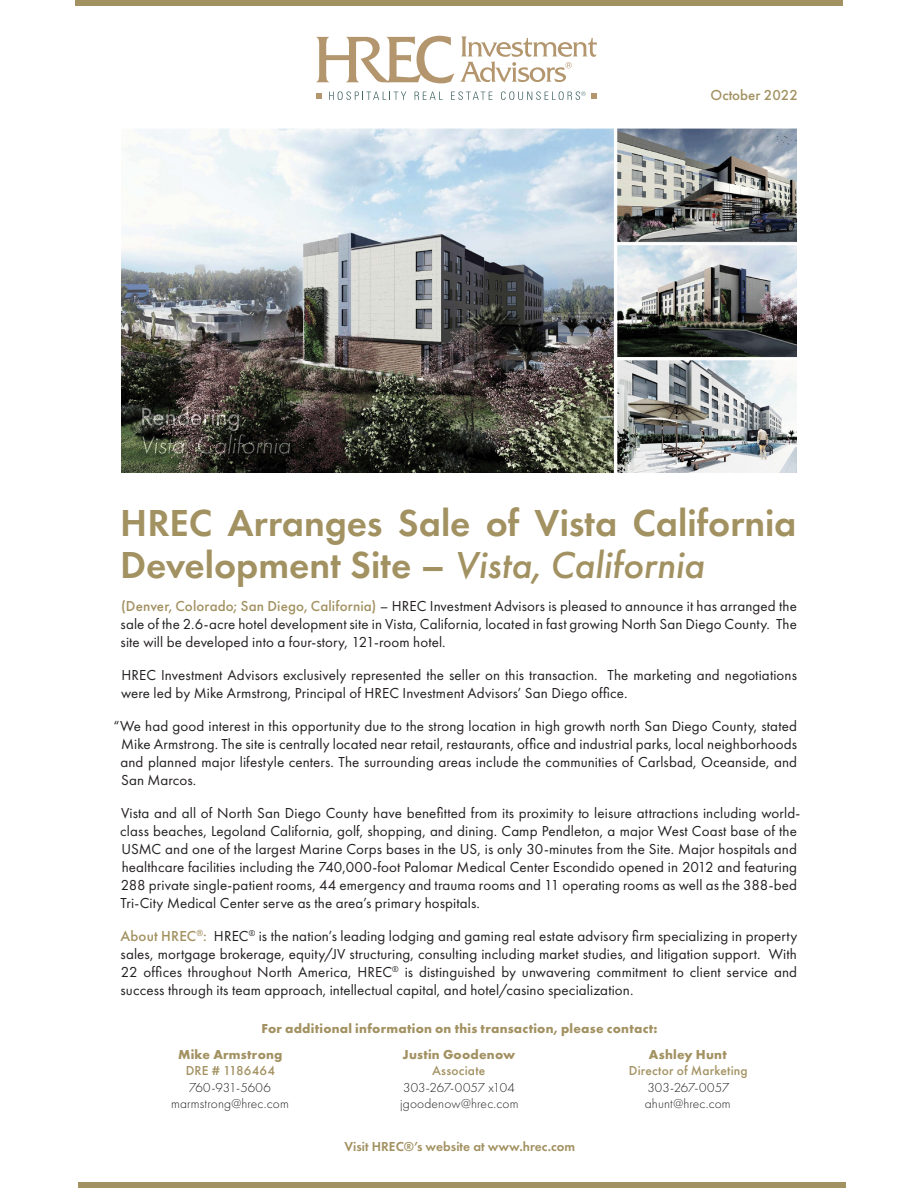
<style>
.page{position:relative;width:918px;height:1188px;background:#fff}
.page>*{position:absolute;margin:0;border:0;box-sizing:border-box;transform-origin:0 0}
.t1{font:600 39px/42px "Futura PT";color:#a29161}
.t2{font:15px/18px "Futura PT";letter-spacing:.01em;color:#231f20;text-align:justify}
.t3{font:500 15px "Futura PT";color:#a29161}
.t4{font:700 13.5px "Futura PT";letter-spacing:.015em;color:#a29161}
.t5{font:300 13.5px "Futura PT";letter-spacing:.01em;color:#231f20}
.t6{font:500 13.5px "Futura PT";letter-spacing:.015em;color:#a29161}
.t7{font:600 13.5px "Futura PT";color:#a29161}
.s1{font-weight:500;font-style:italic}
.s2{font-weight:500;color:#a29161}
</style>
<div class="page">
<img style="left:122px;top:129px;width:674px;height:343px">
<svg style="left:329px;top:91px;width:77px;height:9px"></svg>
<svg style="left:415px;top:92px;width:28px;height:8px"></svg>
<svg style="left:451px;top:91px;width:41px;height:9px"></svg>
<svg style="left:316px;top:36px;width:138px;height:47px"></svg>
<svg style="left:460px;top:36px;width:137px;height:46px"></svg>
<svg style="left:316px;top:93px;width:6px;height:6px"></svg>
<svg style="left:501px;top:91px;width:96px;height:9px"></svg>
<div style="left:75px;top:0;width:768px;height:6px;background:#a29161"></div>
<div style="left:78px;top:1182px;width:768px;height:6px;background:#a29161"></div>
<p class="t3" style="left:711px;top:86px;width:89px">October 2022</p>
<p class="t1" style="left:120px;top:501px;width:678px">HREC Arranges Sale of Vista California<br>Development Site – <span class="s1">Vista, California</span></p>
<p class="t2" style="left:121px;top:597px;width:678px"><span class="s2">(Denver, Colorado; San Diego, California)</span> – HREC Investment Advisors is pleased to announce it has arranged the sale of the 2.6-acre hotel development site in Vista, California, located in fast growing North San Diego County. The site will be developed into a four-story, 121-room hotel.</p>
<p class="t2" style="left:121px;top:666px;width:677px">HREC Investment Advisors exclusively represented the seller on this transaction. The marketing and negotiations were led by Mike Armstrong, Principal of HREC Investment Advisors’ San Diego office.</p>
<p class="t2" style="left:121px;top:717px;width:678px;text-indent:-7px">“We had good interest in this opportunity due to the strong location in high growth north San Diego County, stated Mike Armstrong. The site is centrally located near retail, restaurants, office and industrial parks, local neighborhoods and planned major lifestyle centers. The surrounding areas include the communities of Carlsbad, Oceanside, and San Marcos.</p>
<p class="t2" style="left:120px;top:804px;width:682px;text-align:left">Vista and all of North San Diego County have benefitted from its proximity to leisure attractions including world&shy;class beaches, Legoland California, golf, shopping, and dining. Camp Pendleton, a major West Coast base of the USMC and one of the largest Marine Corps bases in the US, is only 30-minutes from the Site. Major hospitals and healthcare facilities including the 740,000-foot Palomar Medical Center Escondido opened in 2012 and featuring 288 private single-patient rooms, 44 emergency and trauma rooms and 11 operating rooms as well as the 388-bed Tri-City Medical Center serve as the area’s primary hospitals.</p>
<p class="t2" style="left:120px;top:927px;width:678px"><span class="s2">About HREC</span><sup>®</sup><span class="s2">:</span> HREC<sup>®</sup> is the nation’s leading lodging and gaming real estate advisory firm specializing in property sales, mortgage brokerage, equity/JV structuring, consulting including market studies, and litigation support. With 22 offices throughout North America, HREC<sup>®</sup> is distinguished by unwavering commitment to client service and success through its team approach, intellectual capital, and hotel/casino specialization.</p>
<p class="t4" style="left:261px;top:1020px;width:398px">For additional information on this transaction, please contact:</p>
<p class="t4" style="left:178px;top:1046px;width:106px">Mike Armstrong</p>
<p class="t6" style="left:186px;top:1063px;width:91px">DRE # 1186464</p>
<p class="t5" style="left:189px;top:1080px;width:83px">760-931-5606</p>
<p class="t5" style="left:171px;top:1096px;width:119px">marmstrong@hrec.com</p>
<p class="t4" style="left:402px;top:1046px;width:114px">Justin Goodenow</p>
<p class="t6" style="left:432px;top:1063px;width:55px">Associate</p>
<p class="t5" style="left:403px;top:1080px;width:113px">303-267-0057 x104</p>
<p class="t5" style="left:400px;top:1096px;width:120px">jgoodenow@hrec.com</p>
<p class="t4" style="left:649px;top:1046px;width:80px">Ashley Hunt</p>
<p class="t6" style="left:629px;top:1063px;width:120px">Director of Marketing</p>
<p class="t5" style="left:647px;top:1080px;width:84px">303-267-0057</p>
<p class="t5" style="left:645px;top:1096px;width:87px">ahunt@hrec.com</p>
<p class="t7" style="left:345px;top:1138px;width:232px">Visit HREC®’s website at www.hrec.com</p>
</div>
